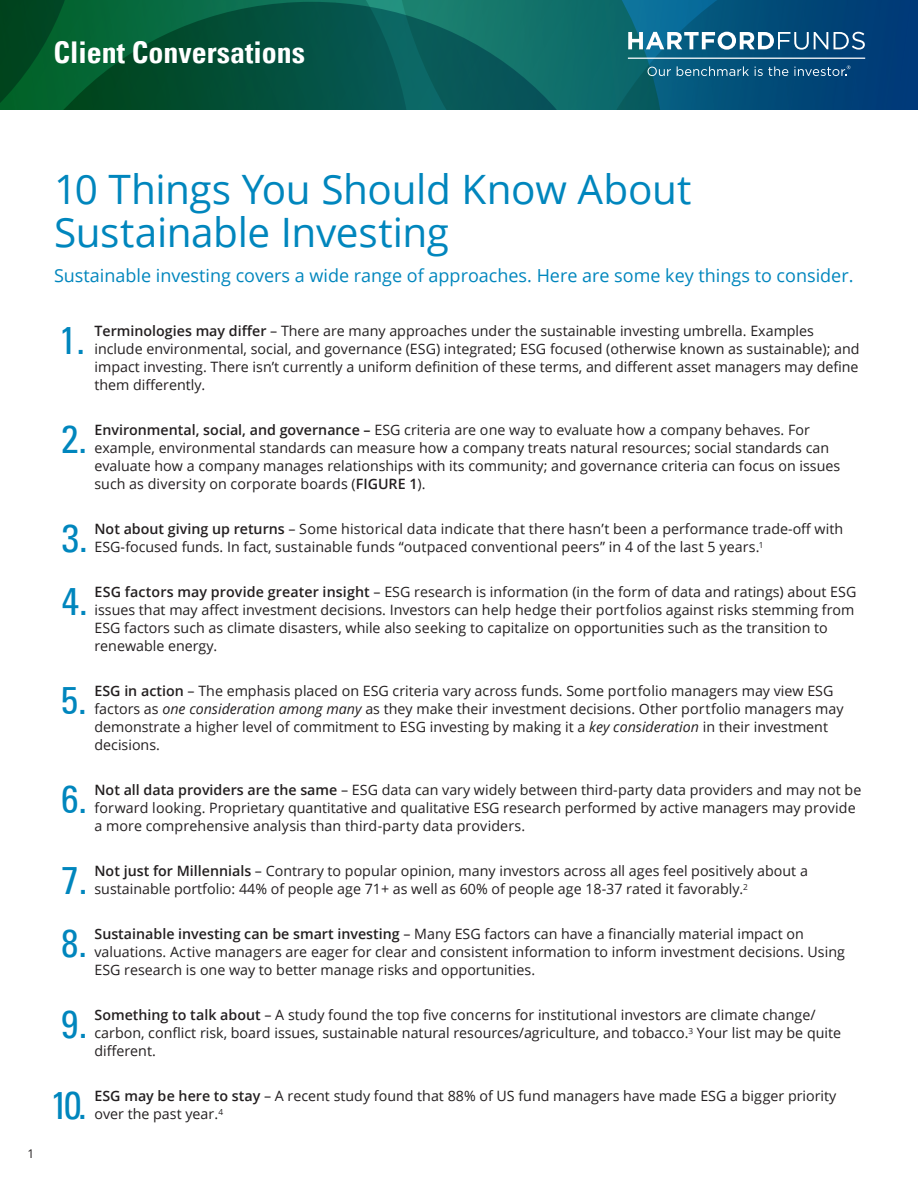
<style>
.page{position:relative;width:918px;height:1188px;background:#fff}
.page>*{position:absolute;margin:0;border:0;box-sizing:border-box;transform-origin:0 0}
.t1{font:40.5px/43.5px "Open Sans";letter-spacing:-.01em;color:#0086bd}
.Footnote{font:condensed 39.15px "Univers LT Pro";color:#0086bd}
.t2{font:700 condensed 30px "Univers LT Pro";color:#fff}
.t3{font:18px "Open Sans";color:#0086bd}
.Footnote-2{font:14.25px/18px "Open Sans";color:#231f20}
.t4{font:12px "Open Sans";color:#231f20}
.s1{font-weight:600}
.s2{font-style:italic}
</style>
<div class="page">
<svg style="left:81px;top:2px;width:473px;height:108px;background:#075b49"></svg>
<svg style="left:0;top:0;width:81px;height:110px;background:#015527"></svg>
<svg style="left:554px;top:0;width:364px;height:110px;background:#135d7f"></svg>
<p class="t2" style="left:53px;top:34px;width:253px">Client Conversations</p>
<p class="t4" style="left:28px;top:1145px;width:8px">1</p>
<h1 class="t1" style="left:54px;top:166px;width:639px">10 Things You Should Know About<br>Sustainable Investing</h1>
<h2 class="t3" style="left:54px;top:263px;width:801px">Sustainable investing covers a wide range of approaches. Here are some key things to consider.</h2>
<p class="Footnote" style="left:59px;top:316px;width:28px">1.</p>
<p class="Footnote-2" style="left:94px;top:322px;width:767px"><span class="s1">Terminologies may differ</span> – There are many approaches under the sustainable investing umbrella. Examples include environmental, social, and governance (ESG) integrated; ESG focused (otherwise known as sustainable); and impact investing. There isn’t currently a uniform definition of these terms, and different asset managers may define them differently.</p>
<p class="Footnote" style="left:61px;top:415px;width:28px">2.</p>
<p class="Footnote-2" style="left:94px;top:421px;width:747px"><span class="s1">Environmental, social, and governance –</span> ESG criteria are one way to evaluate how a company behaves. For example, environmental standards can measure how a company treats natural resources; social standards can evaluate how a company manages relationships with its community; and governance criteria can focus on issues such as diversity on corporate boards (<span class="s1">FIGURE 1</span>).</p>
<p class="Footnote" style="left:62px;top:514px;width:28px">3.</p>
<p class="Footnote-2" style="left:94px;top:520px;width:750px"><span class="s1">Not about giving up returns</span> – Some historical data indicate that there hasn’t been a performance trade-off with<br>ESG-focused funds. In fact, sustainable funds “outpaced conventional peers” in 4 of the last 5 years.<sup>1</sup></p>
<p class="Footnote" style="left:62px;top:577px;width:28px">4.</p>
<p class="Footnote-2" style="left:94px;top:583px;width:763px"><span class="s1">ESG factors may provide greater insight</span> – ESG research is information (in the form of data and ratings) about ESG issues that may affect investment decisions. Investors can help hedge their portfolios against risks stemming from ESG factors such as climate disasters, while also seeking to capitalize on opportunities such as the transition to renewable energy.</p>
<p class="Footnote" style="left:61px;top:676px;width:28px">5.</p>
<p class="Footnote-2" style="left:94px;top:682px;width:751px"><span class="s1">ESG in action</span> – The emphasis placed on ESG criteria vary across funds. Some portfolio managers may view ESG factors as <span class="s2">one consideration among many</span> as they make their investment decisions. Other portfolio managers may demonstrate a higher level of commitment to ESG investing by making it a <span class="s2">key consideration</span> in their investment decisions.</p>
<p class="Footnote" style="left:61px;top:775px;width:28px">6.</p>
<p class="Footnote-2" style="left:94px;top:781px;width:768px"><span class="s1">Not all data providers are the same</span> – ESG data can vary widely between third-party data providers and may not be forward looking. Proprietary quantitative and qualitative ESG research performed by active managers may provide a more comprehensive analysis than third-party data providers.</p>
<p class="Footnote" style="left:62px;top:856px;width:28px">7.</p>
<p class="Footnote-2" style="left:94px;top:862px;width:715px"><span class="s1">Not just for Millennials</span> – Contrary to popular opinion, many investors across all ages feel positively about a sustainable portfolio: 44% of people age 71+ as well as 60% of people age 18-37 rated it favorably.<sup>2</sup></p>
<p class="Footnote" style="left:61px;top:919px;width:28px">8.</p>
<p class="Footnote-2" style="left:94px;top:925px;width:752px"><span class="s1">Sustainable investing can be smart investing</span> – Many ESG factors can have a financially material impact on valuations. Active managers are eager for clear and consistent information to inform investment decisions. Using<br>ESG research is one way to better manage risks and opportunities.</p>
<p class="Footnote" style="left:61px;top:1000px;width:28px">9.</p>
<p class="Footnote-2" style="left:94px;top:1006px;width:748px"><span class="s1">Something to talk about</span> – A study found the top five concerns for institutional investors are climate change/ carbon, conflict risk, board issues, sustainable natural resources/agriculture, and tobacco.<sup>3</sup> Your list may be quite different.</p>
<p class="Footnote" style="left:50px;top:1081px;width:38px">10.</p>
<p class="Footnote-2" style="left:94px;top:1087px;width:743px"><span class="s1">ESG may be here to stay</span> – A recent study found that 88% of US fund managers have made ESG a bigger priority over the past year.<sup>4</sup></p>
</div>
